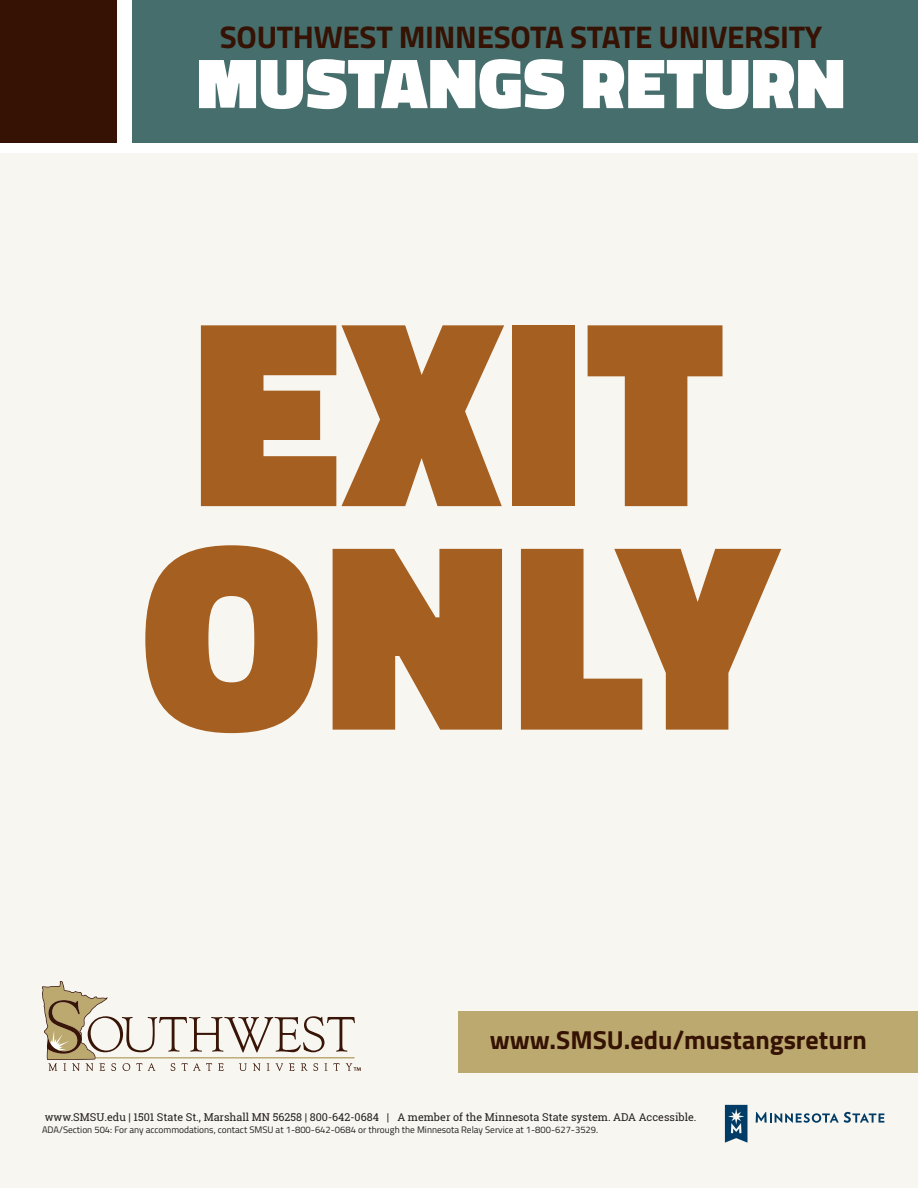
<style>
.page{position:relative;width:918px;height:1188px;background:#fff}
.page>*{position:absolute;margin:0;border:0;box-sizing:border-box;transform-origin:0 0}
.t1{font:900 269.85px "Titillium";letter-spacing:.01em;color:#a55f20}
.t2{font:900 71.85px "Titillium";letter-spacing:.01em;color:#fff}
.t3{font:700 31.35px "Titillium Web";letter-spacing:-.01em;color:#351203}
.t4{font:700 26.1px "Titillium Web";color:#351203}
.t5{font:10.8px "Roboto Slab";color:#231f20}
.t6{font:9.45px "Titillium Web";color:#231f20}
</style>
<div class="page">
<div style="left:0;top:153px;width:918px;height:1035px;background:#f8f6f0"></div>
<div style="left:458px;top:1011px;width:460px;height:61px;background:#bba970"></div>
<div style="left:0;top:0;width:117px;height:142px;background:#351203"></div>
<div style="left:132px;top:0;width:786px;height:142px;background:#466e6c"></div>
<svg style="left:42px;top:981px;width:319px;height:90px"></svg>
<svg style="left:756px;top:1112px;width:128px;height:11px"></svg>
<svg style="left:725px;top:1105px;width:22px;height:38px"></svg>
<p class="t3" style="left:220px;top:13px;width:604px">SOUTHWEST MINNESOTA STATE UNIVERSITY</p>
<p class="t2" style="left:197px;top:30px;width:650px">MUSTANGS RETURN</p>
<p class="t1" style="left:193px;top:214px;width:534px">EXIT</p>
<p class="t1" style="left:141px;top:438px;width:638px">ONLY</p>
<p class="t4" style="left:490px;top:1020px;width:379px">www.SMSU.edu/mustangsreturn</p>
<p class="t5" style="left:45px;top:1110px;width:653px">www.SMSU.edu | 1501 State St., Marshall MN 56258 | 800-642-0684 | A member of the Minnesota State system. ADA Accessible.</p>
<p class="t6" style="left:42px;top:1122px;width:558px">ADA/Section 504: For any accommodations, contact SMSU at 1-800-642-0684 or through the Minnesota Relay Service at 1-800-627-3529.</p>
</div>
